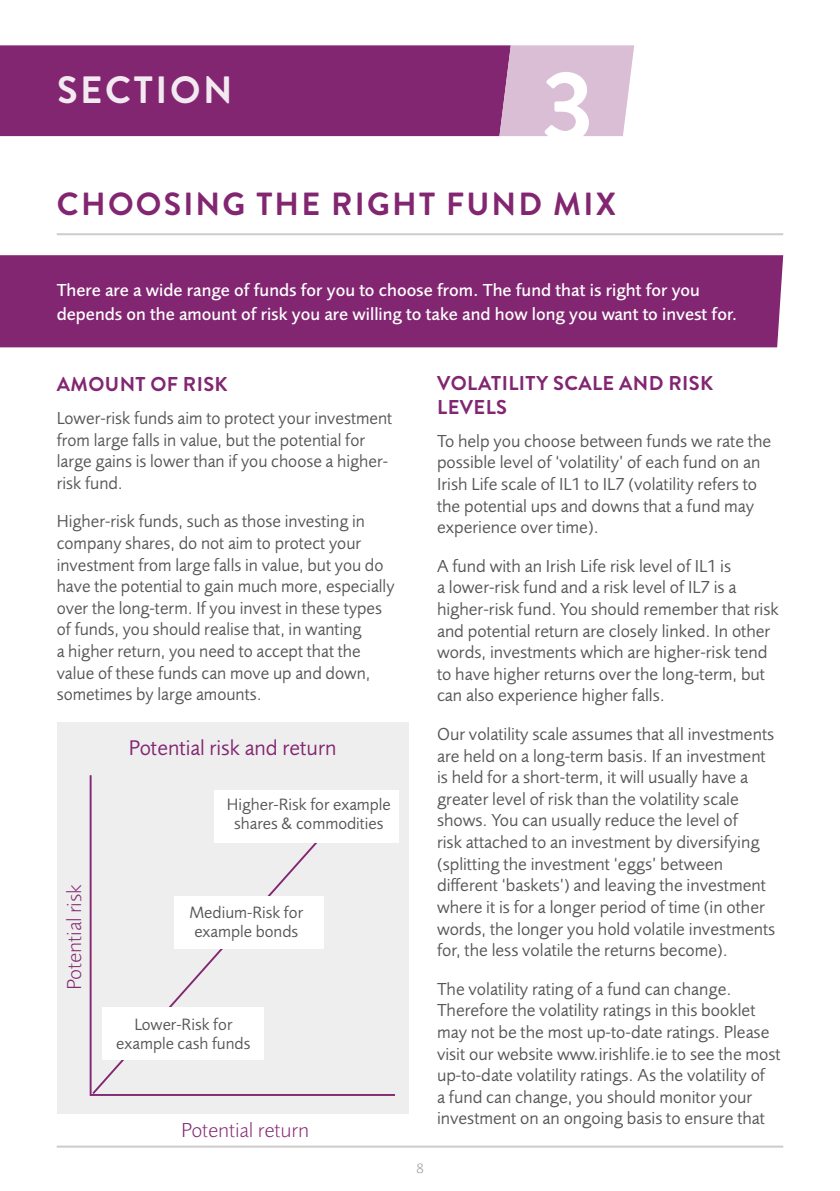
<style>
.page{position:relative;width:840px;height:1191px;background:#fff}
.page>*{position:absolute;margin:0;border:0;box-sizing:border-box;transform-origin:0 0}
.t1{font:700 100px "Brandon Grotesque";color:#fff}
.t2{font:700 38px "Brandon Grotesque";letter-spacing:.07em;color:#f3e9f1}
.t3{font:700 32px "Brandon Grotesque";letter-spacing:.07em;color:#822671}
.t4{font:22px "Foundry Sans";color:#822671}
.t5{font:300 20.8px "Foundry Sans";color:#822671}
.t6{font:700 20px/24px "Brandon Grotesque";letter-spacing:.02em;color:#822671}
.t7{font:18px/21.6px "Foundry Sans";color:#565655}
.t8{font:500 18px/24px "Foundry Sans";color:#fff}
.t9{font:17px/19px "Foundry Sans";color:#565655;text-align:center}
.t10{font:300 14px "Foundry Sans";color:#9a9999}
</style>
<div class="page">
<hr style="left:57px;top:1145px;width:725px;height:2px;background:#ccc">
<div style="left:57px;top:722px;width:351px;height:391px;background:#eee"></div>
<div style="left:0;top:255px;width:782px;height:92px;background:#822671"></div>
<div style="left:0;top:45px;width:499px;height:91px;background:#822671"></div>
<svg style="left:499px;top:45px;width:135px;height:91px"></svg>
<hr style="left:57px;top:233px;width:725px;height:2px;background:#ccc">
<svg style="left:89px;top:775px;width:307px;height:321px"></svg>
<svg style="left:90px;top:834px;width:234px;height:262px"></svg>
<div style="left:173px;top:896px;width:150px;height:53px;background:#fff"></div>
<div style="left:214px;top:789px;width:185px;height:53px;background:#fff"></div>
<div style="left:102px;top:1007px;width:162px;height:53px;background:#fff"></div>
<h2 class="t2" style="left:57px;top:64px;width:177px">SECTION</h2>
<h1 class="t1" style="left:541px;top:37px;width:54px">3</h1>
<h3 class="t3" style="left:57px;top:182px;width:560px">CHOOSING THE RIGHT FUND MIX</h3>
<p class="t8" style="left:57px;top:278px;width:681px">There are a wide range of funds for you to choose from. The fund that is right for you depends on the amount of risk you are willing to take and how long you want to invest for.</p>
<p class="t6" style="left:57px;top:372px;width:172px">AMOUNT OF RISK</p>
<p class="t7" style="left:57px;top:407px;width:337px">Lower-risk funds aim to protect your investment from large falls in value, but the potential for large gains is lower than if you choose a higher&shy;risk fund.</p>
<p class="t7" style="left:57px;top:511px;width:339px">Higher-risk funds, such as those investing in company shares, do not aim to protect your investment from large falls in value, but you do have the potential to gain much more, especially over the long-term. If you invest in these types of funds, you should realise that, in wanting<br>a higher return, you need to accept that the value of these funds can move up and down, sometimes by large amounts.</p>
<p class="t4" style="left:129px;top:736px;width:209px">Potential risk and return</p>
<p class="t5" style="left:63px;top:989px;width:107px;rotate:-90deg">Potential risk</p>
<p class="t9" style="left:227px;top:795px;width:165px">Higher-Risk for example shares &amp; commodities</p>
<p class="t9" style="left:189px;top:903px;width:115px;text-align:left">Medium-Risk for example bonds</p>
<p class="t9" style="left:116px;top:1015px;width:136px">Lower-Risk for example cash funds</p>
<p class="t5" style="left:181px;top:1119px;width:129px">Potential return</p>
<p class="t6" style="left:437px;top:371px;width:277px">VOLATILITY SCALE AND RISK<br>LEVELS</p>
<p class="t7" style="left:437px;top:430px;width:335px">To help you choose between funds we rate the possible level of ‘volatility’ of each fund on an Irish Life scale of IL1 to IL7 (volatility refers to the potential ups and downs that a fund may experience over time).</p>
<p class="t7" style="left:437px;top:555px;width:343px">A fund with an Irish Life risk level of IL1 is<br>a lower-risk fund and a risk level of IL7 is a higher-risk fund. You should remember that risk and potential return are closely linked. In other words, investments which are higher-risk tend to have higher returns over the long-term, but can also experience higher falls.</p>
<p class="t7" style="left:437px;top:723px;width:339px">Our volatility scale assumes that all investments are held on a long-term basis. If an investment is held for a short-term, it will usually have a greater level of risk than the volatility scale shows. You can usually reduce the level of<br>risk attached to an investment by diversifying (splitting the investment ‘eggs’ between different ‘baskets’) and leaving the investment where it is for a longer period of time (in other words, the longer you hold volatile investments for, the less volatile the returns become).</p>
<p class="t7" style="left:437px;top:978px;width:345px">The volatility rating of a fund can change.<br>Therefore the volatility ratings in this booklet may not be the most up-to-date ratings. Please visit our website www.irishlife.ie to see the most up-to-date volatility ratings. As the volatility of<br>a fund can change, you should monitor your investment on an ongoing basis to ensure that</p>
<p class="t10" style="left:416px;top:1160px;width:8px">8</p>
</div>
